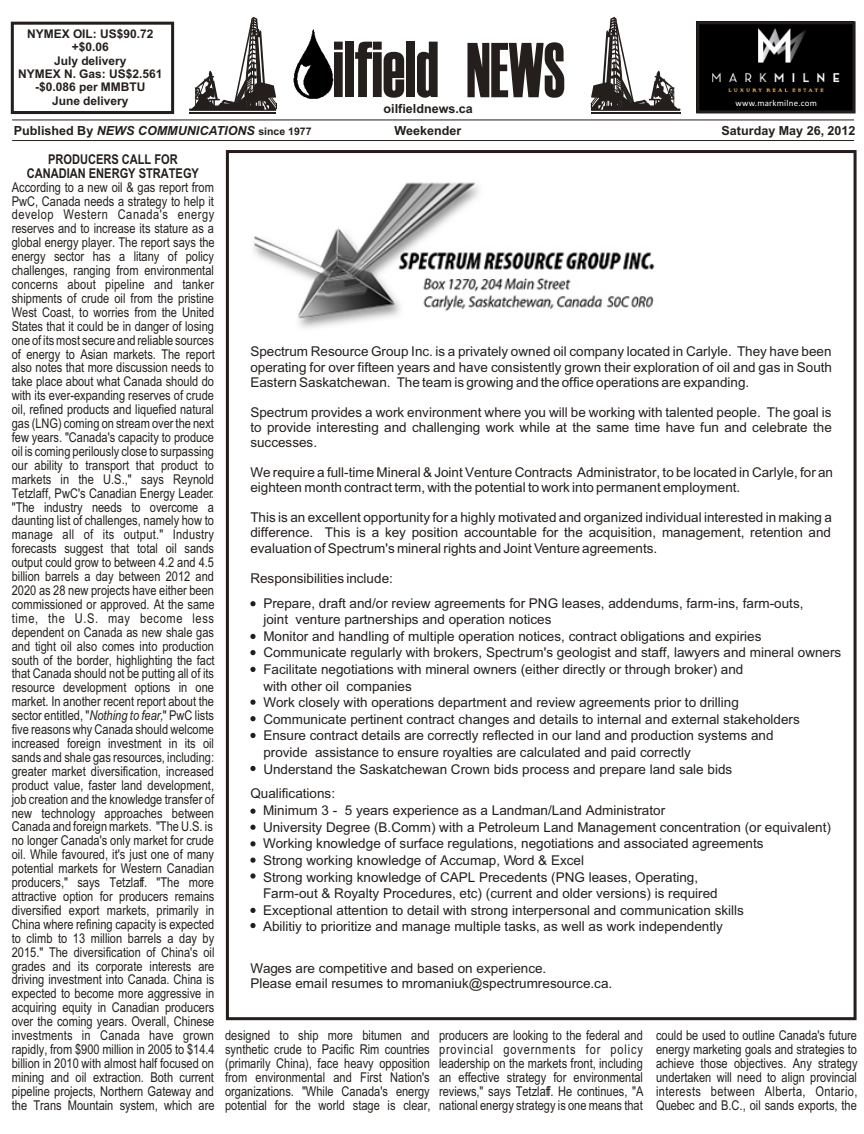
<style>
.page{position:relative;width:864px;height:1134px;background:#fff}
.page>*{position:absolute;margin:0;border:0;box-sizing:border-box;transform-origin:0 0}
.t1{font:79.2px "Haettenschweiler";color:#241f1c;scale:.8 1}
.t2{font:13.5px/14px "Arial Narrow";color:#241f1c;text-align:justify}
.t3{font:13.5px/16.6px "Arial";color:#241f1c}
.t4{font:700 13.5px/14.1px "Arial Narrow";color:#241f1c;text-align:center}
.t5{font:700 12.6px "Arial";color:#241f1c}
.t6{font:italic 700 12.6px "Arial";color:#241f1c}
.t7{font:700 12px/13.4px "Arial";color:#241f1c;text-align:center}
.t8{font:9px "Calibri";letter-spacing:.02em;color:#fff}
.s1{font-size:77.7px}
.s2{font-style:normal}
.s3{font-style:normal;font-size:10.5px}
.s4{font-style:italic}
</style>
<div class="page">
<hr style="left:12px;top:140px;width:842px;height:1px;background:#241f1c">
<hr style="left:12px;top:120px;width:842px;height:1px;background:#241f1c">
<div style="left:11px;top:22px;width:163px;height:92px;border:3px solid #241f1c"></div>
<svg style="left:189px;top:17px;width:88px;height:94px"></svg>
<hr style="left:189px;top:112px;width:87px;height:2px;background:#241f1c">
<svg style="left:590px;top:17px;width:90px;height:94px"></svg>
<hr style="left:591px;top:112px;width:89px;height:2px;background:#241f1c">
<img style="left:294px;top:30px;width:40px;height:69px">
<div style="left:700px;top:25px;width:152px;height:84px;background:#000"></div>
<img style="left:705px;top:25px;width:142px;height:71px">
<div style="left:696px;top:21px;width:160px;height:92px;border:3px solid #241f1c"></div>
<div style="left:226px;top:150px;width:631px;height:870px;border:3px solid #241f1c"></div>
<img style="left:253px;top:182px;width:402px;height:146px">
<svg style="left:250px;top:601px;width:6px;height:5px"></svg>
<svg style="left:250px;top:634px;width:6px;height:5px"></svg>
<svg style="left:250px;top:667px;width:6px;height:5px"></svg>
<svg style="left:250px;top:700px;width:6px;height:5px"></svg>
<svg style="left:250px;top:716px;width:6px;height:5px"></svg>
<svg style="left:250px;top:733px;width:6px;height:5px"></svg>
<svg style="left:250px;top:766px;width:6px;height:5px"></svg>
<svg style="left:250px;top:650px;width:6px;height:5px"></svg>
<svg style="left:250px;top:809px;width:6px;height:5px"></svg>
<svg style="left:250px;top:825px;width:6px;height:5px"></svg>
<svg style="left:250px;top:841px;width:6px;height:5px"></svg>
<svg style="left:250px;top:858px;width:6px;height:5px"></svg>
<svg style="left:250px;top:873px;width:6px;height:6px"></svg>
<svg style="left:250px;top:908px;width:6px;height:5px"></svg>
<svg style="left:250px;top:923px;width:6px;height:5px"></svg>
<p class="t7" style="left:18px;top:28px;width:146px">NYMEX OIL: US$90.72 +$0.06<br>July delivery<br>NYMEX N. Gas: US$2.561 -$0.086 per MMBTU<br>June delivery</p>
<h1 class="t1" style="left:333px;top:42px;width:292px">ilfield <span class="s1">NEWS</span></h1>
<p class="t5" style="left:384px;top:104px;width:91px">oilfieldnews.ca</p>
<p class="t8" style="left:736px;top:99px;width:83px">www.markmilne.com</p>
<p class="t6" style="left:14px;top:126px;width:299px"><span class="s2">Published By</span> NEWS COMMUNICATIONS <span class="s3">since 1977</span></p>
<p class="t5" style="left:722px;top:126px;width:135px">Saturday May 26, 2012</p>
<p class="t4" style="left:27px;top:153px;width:174px">PRODUCERS CALL FOR<br>CANADIAN ENERGY STRATEGY</p>
<p class="t2" style="left:12px;top:181px;width:205px;text-align:left">According to a new oil &amp; gas report from PwC, Canada needs a strategy to help it develop Western Canada's energy reserves and to increase its stature as a global energy player. The report says the energy sector has a litany of policy challenges, ranging from environmental concerns about pipeline and tanker shipments of crude oil from the pristine West Coast, to worries from the United States that it could be in danger of losing one of its most secure and reliable sources of energy to Asian markets. The report also notes that more discussion needs to take place about what Canada should do with its ever-expanding reserves of crude oil, refined products and liquefied natural gas (LNG) coming on stream over the next few years. "Canada's capacity to produce oil is coming perilously close to surpassing our ability to transport that product to markets in the U.S.," says Reynold Tetzlaff, PwC's Canadian Energy Leader. "The industry needs to overcome a daunting list of challenges, namely how to manage all of its output." Industry forecasts suggest that total oil sands output could grow to between 4.2 and 4.5 billion barrels a day between 2012 and 2020 as 28 new projects have either been commissioned or approved. At the same time, the U.S. may become less dependent on Canada as new shale gas and tight oil also comes into production south of the border, highlighting the fact that Canada should not be putting all of its resource development options in one market. In another recent report about the sector entitled, "<span class="s4">Nothing to fear,</span>" PwC lists five reasons why Canada should welcome increased foreign investment in its oil sands and shale gas resources, including: greater market diversification, increased product value, faster land development, job creation and the knowledge transfer of new technology approaches between Canada and foreign markets. "The U.S. is no longer Canada's only market for crude oil. While favoured, it's just one of many potential markets for Western Canadian producers," says Tetzlaf. "The more attractive option for producers remains diversified export markets, primarily in China where refining capacity is expected to climb to 13 million barrels a day by 2015." The diversification of China's oil grades and its corporate interests are driving investment into Canada. China is expected to become more aggressive in acquiring equity in Canadian producers over the coming years. Overall, Chinese investments in Canada have grown rapidly, from $900 million in 2005 to $14.4 billion in 2010 with almost half focused on mining and oil extraction. Both current pipeline projects, Northern Gateway and the Trans Mountain system, which are</p>
<p class="t5" style="left:395px;top:126px;width:68px">Weekender</p>
<p class="t3" style="left:250px;top:345px;width:583px;line-height:15.1px;text-align:justify">Spectrum Resource Group Inc. is a privately owned oil company located in Carlyle. They have been operating for over fifteen years and have consistently grown their exploration of oil and gas in South Eastern Saskatchewan. The team is growing and the office operations are expanding.</p>
<p class="t3" style="left:250px;top:406px;width:583px;line-height:15.1px;text-align:justify">Spectrum provides a work environment where you will be working with talented people. The goal is to provide interesting and challenging work while at the same time have fun and celebrate the successes.</p>
<p class="t3" style="left:250px;top:466px;width:584px;line-height:15.1px">We require a full-time Mineral &amp; Joint Venture Contracts Administrator, to be located in Carlyle, for an eighteen month contract term, with the potential to work into permanent employment.</p>
<p class="t3" style="left:250px;top:511px;width:583px;line-height:15.1px;text-align:justify">This is an excellent opportunity for a highly motivated and organized individual interested in making a difference. This is a key position accountable for the acquisition, management, retention and evaluation of Spectrum's mineral rights and Joint Venture agreements.</p>
<p class="t3" style="left:250px;top:571px;width:144px">Responsibilities include:</p>
<p class="t3" style="left:263px;top:596px;width:580px">Prepare, draft and/or review agreements for PNG leases, addendums, farm-ins, farm-outs,<br>joint venture partnerships and operation notices<br>Monitor and handling of multiple operation notices, contract obligations and expiries Communicate regularly with brokers, Spectrum's geologist and staff, lawyers and mineral owners Facilitate negotiations with mineral owners (either directly or through broker) and<br>with other oil companies<br>Work closely with operations department and review agreements prior to drilling<br>Communicate pertinent contract changes and details to internal and external stakeholders Ensure contract details are correctly reflected in our land and production systems and<br>provide assistance to ensure royalties are calculated and paid correctly<br>Understand the Saskatchewan Crown bids process and prepare land sale bids</p>
<p class="t3" style="left:263px;top:803px;width:569px">Minimum 3 - 5 years experience as a Landman/Land Administrator<br>University Degree (B.Comm) with a Petroleum Land Management concentration (or equivalent)<br>Working knowledge of surface regulations, negotiations and associated agreements<br>Strong working knowledge of Accumap, Word &amp; Excel<br>Strong working knowledge of CAPL Precedents (PNG leases, Operating,<br>Farm-out &amp; Royalty Procedures, etc) (current and older versions) is required<br>Exceptional attention to detail with strong interpersonal and communication skills<br>Abilitiy to prioritize and manage multiple tasks, as well as work independently</p>
<p class="t3" style="left:250px;top:786px;width:86px">Qualifications:</p>
<p class="t3" style="left:250px;top:962px;width:363px;line-height:15.1px">Wages are competitive and based on experience.<br>Please email resumes to mromaniuk@spectrumresource.ca.</p>
<p class="t2" style="left:225px;top:1030px;width:207px">designed to ship more bitumen and synthetic crude to Pacific Rim countries (primarily China), face heavy opposition from environmental and First Nation's organizations. "While Canada's energy potential for the world stage is clear,</p>
<p class="t2" style="left:656px;top:1030px;width:203px">could be used to outline Canada's future energy marketing goals and strategies to achieve those objectives. Any strategy undertaken will need to align provincial interests between Alberta, Ontario, Quebec and B.C., oil sands exports, the</p>
<p class="t2" style="left:439px;top:1030px;width:206px">producers are looking to the federal and provincial governments for policy leadership on the markets front, including an effective strategy for environmental reviews," says Tetzlaf. He continues, "A national energy strategy is one means that</p>
</div>
